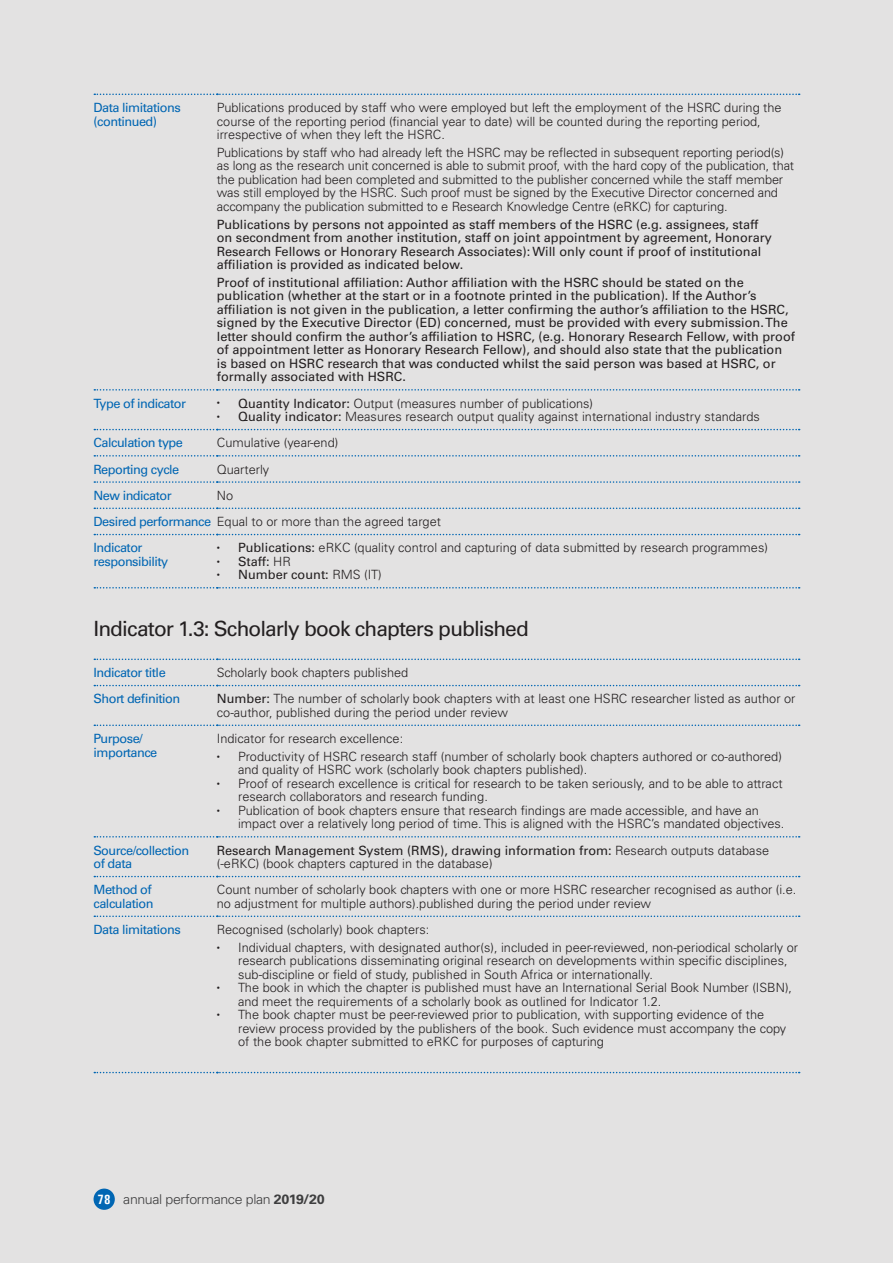
<style>
.page{position:relative;width:893px;height:1263px;background:#e3e2e2}
.page>*{position:absolute;margin:0;border:0;box-sizing:border-box;transform-origin:0 0}
.heading{font:21px "Univers LT Std";letter-spacing:-.045em;color:#231f20}
.t1{font:300 13.5px "Univers LT Std";letter-spacing:-.025em;color:#3e3e3f;scale:1.05 1}
.tabel_body{font:300 12.75px/13.5px "Univers LT Std";color:#231f20}
.tabel_body-2{font:12.75px/13.5px "Univers LT Std";color:#231f20}
.tabel_heading{font:12.75px/13.5px "Univers LT Std";letter-spacing:-.04em;color:#0166b3}
.tabel_heading-2{font:300 12.75px "Univers LT Std";color:#231f20}
.s1{font-weight:400}
.s2{font-weight:400;color:#0166b3}
.s3{font-weight:300}
.s4{font-family:"Univers Condensed";font-weight:700;color:#fff}
.s5{font-weight:700}
</style>
<div class="page">
<div style="left:94px;top:1188px;width:21px;height:22px;background:#0166b3;border-radius:50%"></div>
<svg style="left:94px;top:94px;width:706px;height:1px"></svg>
<svg style="left:94px;top:389px;width:706px;height:2px"></svg>
<svg style="left:94px;top:429px;width:706px;height:1px"></svg>
<svg style="left:94px;top:455px;width:706px;height:2px"></svg>
<svg style="left:94px;top:481px;width:706px;height:2px"></svg>
<svg style="left:94px;top:507px;width:706px;height:2px"></svg>
<svg style="left:94px;top:534px;width:706px;height:1px"></svg>
<svg style="left:94px;top:587px;width:706px;height:1px"></svg>
<svg style="left:94px;top:658px;width:706px;height:2px"></svg>
<svg style="left:94px;top:685px;width:706px;height:1px"></svg>
<svg style="left:94px;top:724px;width:706px;height:2px"></svg>
<svg style="left:94px;top:836px;width:706px;height:1px"></svg>
<svg style="left:94px;top:876px;width:706px;height:1px"></svg>
<svg style="left:94px;top:915px;width:706px;height:2px"></svg>
<svg style="left:94px;top:1072px;width:706px;height:1px"></svg>
<p class="tabel_heading" style="left:94px;top:101px;width:89px">Data limitations (continued)</p>
<p class="tabel_body" style="left:217px;top:101px;width:566px">Publications produced by staff who were employed but left the employment of the HSRC during the course of the reporting period (financial year to date) will be counted during the reporting period, irrespective of when they left the HSRC.</p>
<p class="tabel_body" style="left:217px;top:146px;width:579px">Publications by staff who had already left the HSRC may be reflected in subsequent reporting period(s) as long as the research unit concerned is able to submit proof, with the hard copy of the publication, that the publication had been completed and submitted to the publisher concerned while the staff member was still employed by the HSRC. Such proof must be signed by the Executive Director concerned and accompany the publication submitted to e Research Knowledge Centre (eRKC) for capturing.</p>
<p class="tabel_body-2" style="left:217px;top:217px;width:557px">Publications by persons not appointed as staff members of the HSRC (e.g. assignees, staff on secondment from another institution, staff on joint appointment by agreement, Honorary Research Fellows or Honorary Research Associates): Will only count if proof of institutional affiliation is provided as indicated below.</p>
<p class="tabel_body-2" style="left:217px;top:276px;width:580px">Proof of institutional affiliation: Author affiliation with the HSRC should be stated on the publication (whether at the start or in a footnote printed in the publication). If the Author’s affiliation is not given in the publication, a letter confirming the author’s affiliation to the HSRC, signed by the Executive Director (ED) concerned, must be provided with every submission. The letter should confirm the author’s affiliation to HSRC, (e.g. Honorary Research Fellow, with proof of appointment letter as Honorary Research Fellow), and should also state that the publication is based on HSRC research that was conducted whilst the said person was based at HSRC, or formally associated with HSRC.</p>
<p class="tabel_heading" style="left:94px;top:396px;width:94px">Type of indicator</p>
<p class="tabel_body" style="left:217px;top:396px;width:378px"><sup>•</sup> <span class="s1">Quantity Indicator:</span> Output (measures number of publications)</p>
<p class="tabel_body" style="left:217px;top:410px;width:545px"><sup>•</sup> <span class="s1">Quality indicator:</span> Measures research output quality against international industry standards</p>
<p class="tabel_heading" style="left:94px;top:436px;width:91px">Calculation type</p>
<p class="tabel_body" style="left:217px;top:436px;width:123px">Cumulative (year-end)</p>
<p class="tabel_heading" style="left:94px;top:462px;width:87px">Reporting cycle</p>
<p class="tabel_body" style="left:217px;top:462px;width:54px">Quarterly</p>
<p class="tabel_heading" style="left:94px;top:489px;width:80px">New indicator</p>
<p class="tabel_body" style="left:217px;top:488px;width:18px">No</p>
<p class="tabel_heading-2" style="left:94px;top:514px;width:349px"><span class="s2">Desired performance</span> Equal to or more than the agreed target</p>
<p class="tabel_heading" style="left:94px;top:541px;width:76px">Indicator responsibility</p>
<p class="tabel_body" style="left:217px;top:541px;width:553px"><sup>•</sup> <span class="s1">Publications:</span> eRKC (quality control and capturing of data submitted by research programmes)</p>
<p class="tabel_body-2" style="left:217px;top:555px;width:76px"><sup>•</sup> Staff: <span class="s3">HR</span></p>
<p class="tabel_body-2" style="left:217px;top:568px;width:166px"><sup>•</sup> Number count: <span class="s3">RMS (IT)</span></p>
<p class="heading" style="left:94px;top:616px;width:437px">Indicator 1.3: Scholarly book chapters published</p>
<p class="tabel_heading" style="left:94px;top:666px;width:74px">Indicator title</p>
<p class="tabel_body" style="left:217px;top:666px;width:193px">Scholarly book chapters published</p>
<p class="tabel_heading" style="left:94px;top:692px;width:88px">Short definition</p>
<p class="tabel_body" style="left:217px;top:692px;width:580px"><span class="s1">Number:</span> The number of scholarly book chapters with at least one HSRC researcher listed as author or co-author, published during the period under review</p>
<p class="tabel_heading" style="left:94px;top:732px;width:65px">Purpose/ importance</p>
<p class="tabel_body" style="left:217px;top:732px;width:188px">Indicator for research excellence:</p>
<p class="tabel_body" style="left:238px;top:749px;width:545px;text-indent:-21px"><sup>•</sup> Productivity of HSRC research staff (number of scholarly book chapters authored or co-authored) and quality of HSRC work (scholarly book chapters published).</p>
<p class="tabel_body" style="left:238px;top:776px;width:546px;text-indent:-21px"><sup>•</sup> Proof of research excellence is critical for research to be taken seriously, and to be able to attract research collaborators and research funding.</p>
<p class="tabel_body" style="left:238px;top:803px;width:548px;text-indent:-21px"><sup>•</sup> Publication of book chapters ensure that research findings are made accessible, and have an impact over a relatively long period of time. This is aligned with the HSRC’s mandated objectives.</p>
<p class="tabel_heading" style="left:94px;top:843px;width:97px">Source/collection of data</p>
<p class="tabel_body" style="left:217px;top:843px;width:554px"><span class="s1">Research Management System (RMS), drawing information from:</span> Research outputs database (-eRKC) (book chapters captured in the database)</p>
<p class="tabel_heading" style="left:94px;top:883px;width:62px">Method of calculation</p>
<p class="tabel_body" style="left:217px;top:883px;width:581px">Count number of scholarly book chapters with one or more HSRC researcher recognised as author (i.e. no adjustment for multiple authors).published during the period under review</p>
<p class="tabel_heading" style="left:94px;top:923px;width:89px">Data limitations</p>
<p class="tabel_body" style="left:217px;top:923px;width:214px">Recognised (scholarly) book chapters:</p>
<p class="tabel_body" style="left:238px;top:940px;width:561px;text-indent:-21px"><sup>•</sup> Individual chapters, with designated author(s), included in peer-reviewed, non-periodical scholarly or research publications disseminating original research on developments within specific disciplines, sub-discipline or field of study, published in South Africa or internationally.</p>
<p class="tabel_body" style="left:238px;top:981px;width:555px;text-indent:-21px"><sup>•</sup> The book in which the chapter is published must have an International Serial Book Number (ISBN), and meet the requirements of a scholarly book as outlined for Indicator 1.2.</p>
<p class="tabel_body" style="left:238px;top:1008px;width:550px;text-indent:-21px"><sup>•</sup> The book chapter must be peer-reviewed prior to publication, with supporting evidence of the review process provided by the publishers of the book. Such evidence must accompany the copy of the book chapter submitted to eRKC for purposes of capturing</p>
<p class="t1" style="left:98px;top:1191px;width:218px"><span class="s4">78</span> annual performance plan <span class="s5">2019/20</span></p>
</div>
